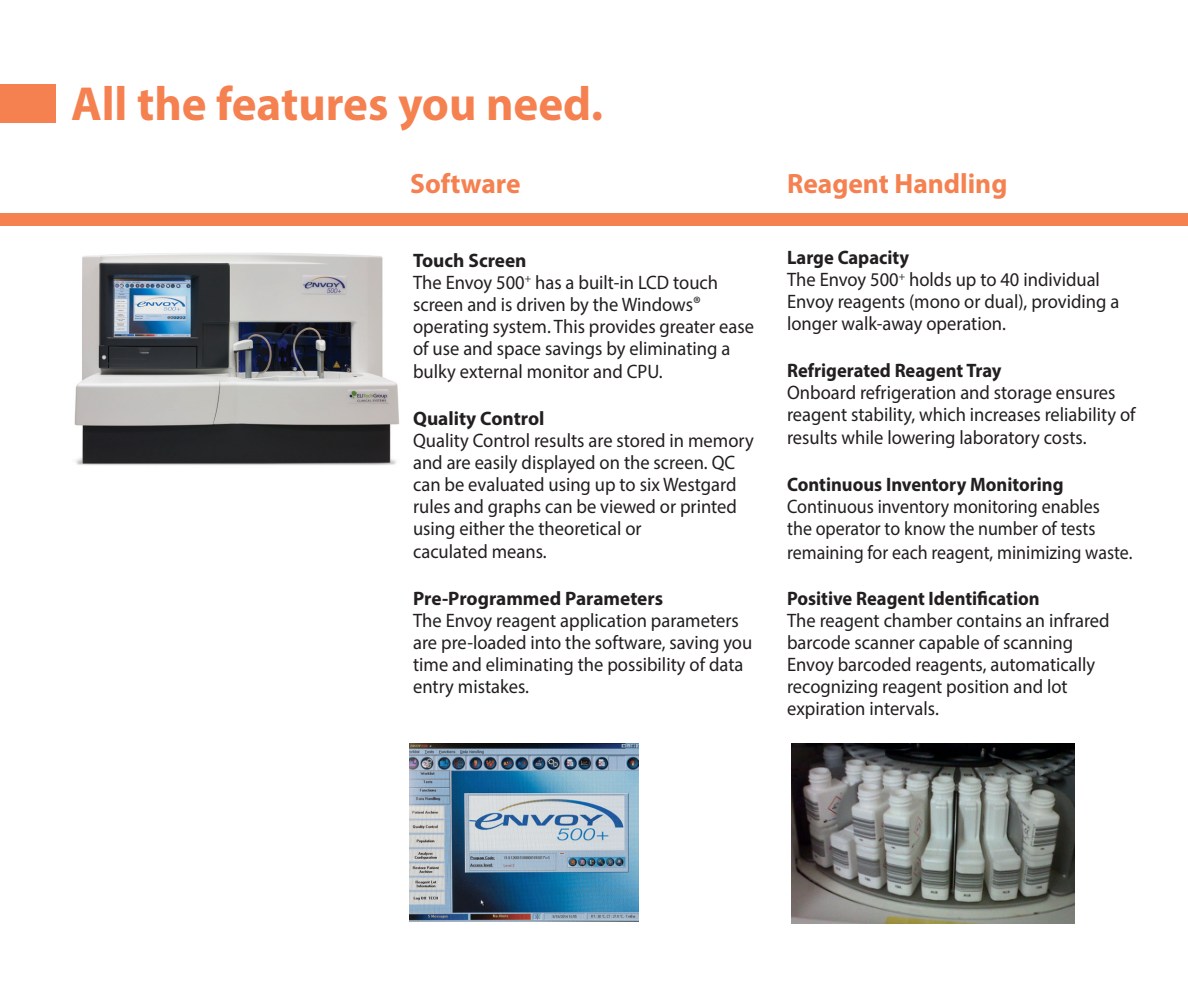
<style>
.page{position:relative;width:1188px;height:1008px;background:#fff}
.page>*{position:absolute;margin:0;border:0;box-sizing:border-box;transform-origin:0 0}
.t1{font:700 48px "Myriad Pro";color:#f58151}
.Paragraph_Style_1{font:700 28px "Myriad Pro";color:#f58151}
.body{font:19.6px/22px "Myriad Pro";color:#231f20;scale:.95 1}
.body-2{font:19.6px/22.8px "Myriad Pro";color:#231f20;scale:.92 1}
.body-3{font:700 19.6px "Myriad Pro";color:#231f20;scale:.95 1}
.body-4{font:700 19.6px "Myriad Pro";color:#231f20}
</style>
<div class="page">
<div style="left:0;top:213px;width:1188px;height:13px;background:#f58151"></div>
<div style="left:0;top:84px;width:56px;height:39px;background:#f58151"></div>
<img style="left:74px;top:252px;width:326px;height:213px">
<img style="left:410px;top:743px;width:228px;height:178px">
<img style="left:791px;top:743px;width:284px;height:180px">
<p class="t1" style="left:71px;top:72px;width:533px">All the features you need.</p>
<p class="Paragraph_Style_1" style="left:410px;top:165px;width:112px">Software</p>
<p class="body-4" style="left:413px;top:247px;width:115px">Touch Screen</p>
<p class="body" style="left:413px;top:271px;width:360px">The Envoy 500<sup>+</sup> has a built-in LCD touch screen and is driven by the Windows® operating system. This provides greater ease of use and space savings by eliminating a bulky external monitor and CPU.</p>
<p class="body-4" style="left:413px;top:405px;width:133px">Quality Control</p>
<p class="body" style="left:413px;top:429px;width:360px">Quality Control results are stored in memory and are easily displayed on the screen. QC can be evaluated using up to six Westgard rules and graphs can be viewed or printed using either the theoretical or<br>caculated means.</p>
<p class="body-4" style="left:413px;top:586px;width:252px">Pre-Programmed Parameters</p>
<p class="body" style="left:413px;top:609px;width:359px">The Envoy reagent application parameters are pre-loaded into the software, saving you time and eliminating the possibility of data entry mistakes.</p>
<p class="Paragraph_Style_1" style="left:787px;top:165px;width:222px">Reagent Handling</p>
<p class="body-3" style="left:787px;top:245px;width:130px">Large Capacity</p>
<p class="body" style="left:787px;top:268px;width:351px">The Envoy 500<sup>+</sup> holds up to 40 individual<br>Envoy reagents (mono or dual), providing a longer walk-away operation.</p>
<p class="body-3" style="left:787px;top:358px;width:227px">Refrigerated Reagent Tray</p>
<p class="body" style="left:787px;top:381px;width:368px;line-height:22.6px">Onboard refrigeration and storage ensures reagent stability, which increases reliability of results while lowering laboratory costs.</p>
<p class="body-3" style="left:787px;top:472px;width:293px">Continuous Inventory Monitoring</p>
<p class="body-2" style="left:787px;top:495px;width:377px">Continuous inventory monitoring enables<br>the operator to know the number of tests remaining for each reagent, minimizing waste.</p>
<p class="body-3" style="left:787px;top:586px;width:267px">Positive Reagent Identification</p>
<p class="body" style="left:787px;top:609px;width:341px">The reagent chamber contains an infrared barcode scanner capable of scanning Envoy barcoded reagents, automatically recognizing reagent position and lot expiration intervals.</p>
</div>
